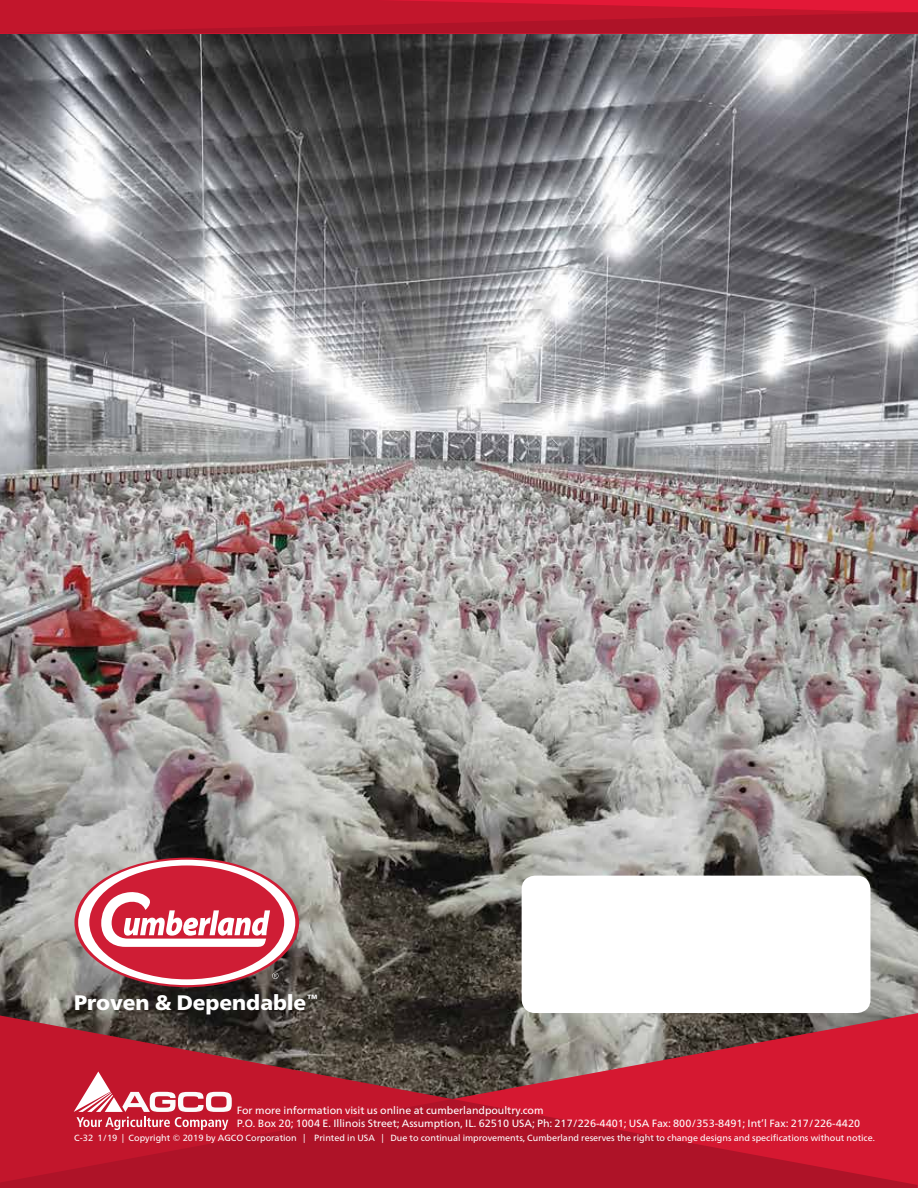
<style>
.page{position:relative;width:918px;height:1188px;background:#fff}
.page>*{position:absolute;margin:0;border:0;box-sizing:border-box;transform-origin:0 0}
.t1{font:900 21px "Frutiger Neue LTW1 G";color:#fff}
.t2{font:10.5px/13.5px "Frutiger Neue LTW1 G";color:#fff}
.t3{font:9px "Frutiger Neue LTW1 G";color:#fff}
</style>
<div class="page">
<img style="left:0;top:33px;width:918px;height:980px">
<svg style="left:0;top:1013px;width:917px;height:175px;background:#a52635"></svg>
<svg style="left:74px;top:1072px;width:158px;height:58px"></svg>
<svg style="left:0;top:0;width:918px;height:33px;background:#bf152b"></svg>
<div style="left:522px;top:876px;width:348px;height:137px;background:#fff;border-radius:14px"></div>
<svg style="left:78px;top:860px;width:217px;height:125px"></svg>
<h1 class="t1" style="left:74px;top:990px;width:246px">Proven &amp; Dependable<sup>™</sup></h1>
<p class="t2" style="left:237px;top:1104px;width:625px">For more information visit us online at cumberlandpoultry.com<br>P.O. Box 20; 1004 E. Illinois Street; Assumption, IL. 62510 USA; Ph: 217/226-4401; USA Fax: 800/353-8491; Int’l Fax: 217/226-4420</p>
<p class="t3" style="left:74px;top:1132px;width:802px">C-32 1/19 | Copyright © 2019 by AGCO Corporation | Printed in USA | Due to continual improvements, Cumberland reserves the right to change designs and specifications without notice.</p>
</div>
